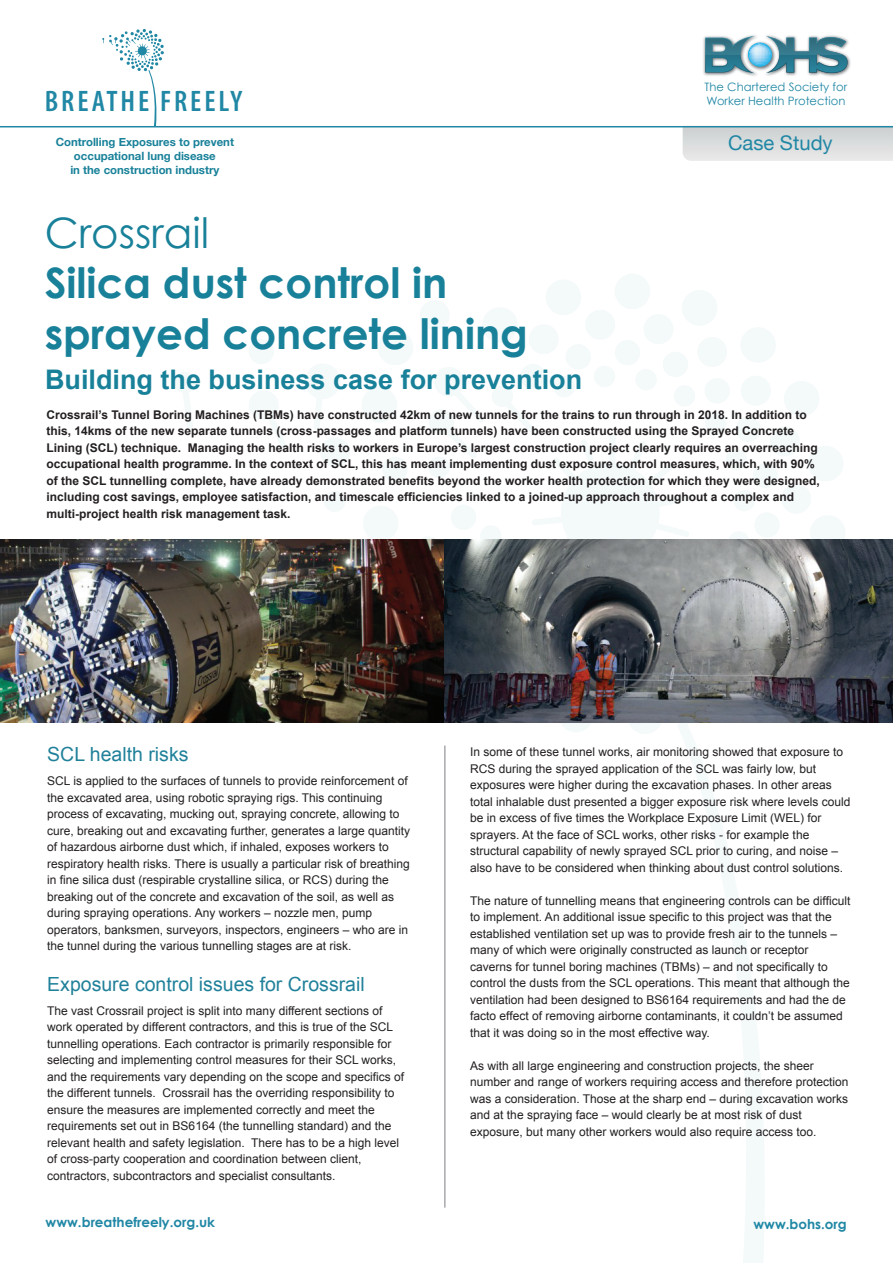
<style>
.page{position:relative;width:893px;height:1263px;background:#fff}
.page>*{position:absolute;margin:0;border:0;box-sizing:border-box;transform-origin:0 0}
.t1{font:700 42px/50.4px "Century Gothic";color:#188199}
.t2{font:42px "Century Gothic";color:#188199}
.t3{font:600 condensed 29.85px "Myriad Pro";letter-spacing:.1em;color:#2087a5}
.t4{font:700 27px "Arial";color:#188199}
.t5{font:20.25px "Helvetica Neue";color:#2087a5}
.t6{font:19.5px "Arial";color:#20819a}
.t7{font:700 13.5px "Century Gothic";color:#2087a5}
.t8{font:12px/16.5px "Arial";color:#231f20}
.t9{font:700 12px/16.5px "Arial";color:#231f20}
.t10{font:11.55px/14px "Century Gothic";color:#2087a5}
.t11{font:700 11.4px/14.2px "Helvetica Neue";color:#188199;text-align:center}
</style>
<div class="page">
<svg style="left:305px;top:364px;width:35px;height:66px"></svg>
<svg style="left:249px;top:391px;width:38px;height:59px"></svg>
<svg style="left:321px;top:438px;width:29px;height:29px"></svg>
<svg style="left:249px;top:339px;width:25px;height:25px"></svg>
<svg style="left:175px;top:372px;width:20px;height:56px"></svg>
<svg style="left:324px;top:491px;width:21px;height:21px"></svg>
<svg style="left:362px;top:274px;width:483px;height:460px"></svg>
<svg style="left:677px;top:723px;width:112px;height:540px"></svg>
<svg style="left:102px;top:29px;width:62px;height:97px"></svg>
<img style="left:766px;top:35px;width:85px;height:42px">
<img style="left:703px;top:35px;width:54px;height:41px">
<svg style="left:705px;top:36px;width:142px;height:37px"></svg>
<svg style="left:683px;top:127px;width:210px;height:34px;background:#d8dbdc"></svg>
<hr style="left:0;top:126px;width:893px;height:1px;background:#2087a5">
<hr style="left:444px;top:746px;width:2px;height:462px;background:#a8a9ad">
<img style="left:0;top:539px;width:444px;height:184px">
<img style="left:444px;top:539px;width:449px;height:184px">
<h2 class="t3" style="left:45px;top:82px;width:199px">BREATHE FREELY</h2>
<p class="t11" style="left:56px;top:134px;width:180px">Controlling Exposures to prevent occupational lung disease<br>in the construction industry</p>
<h1 class="t2" style="left:45px;top:207px;width:166px">Crossrail</h1>
<h1 class="t1" style="left:45px;top:257px;width:485px">Silica dust control in sprayed concrete lining</h1>
<h3 class="t4" style="left:45px;top:362px;width:539px">Building the business case for prevention</h3>
<p class="t10" style="left:705px;top:80px;width:144px">The Chartered Society for<br>Worker Health Protection</p>
<h3 class="t5" style="left:728px;top:131px;width:106px">Case Study</h3>
<p class="t9" style="left:47px;top:407px;width:775px">Crossrail’s Tunnel Boring Machines (TBMs) have constructed 42km of new tunnels for the trains to run through in 2018. In addition to this, 14kms of the new separate tunnels (cross-passages and platform tunnels) have been constructed using the Sprayed Concrete Lining (SCL) technique. Managing the health risks to workers in Europe’s largest construction project clearly requires an overreaching occupational health programme. In the context of SCL, this has meant implementing dust exposure control measures, which, with 90% of the SCL tunnelling complete, have already demonstrated benefits beyond the worker health protection for which they were designed, including cost savings, employee satisfaction, and timescale efficiencies linked to a joined-up approach throughout a complex and multi-project health risk management task.</p>
<h3 class="t6" style="left:47px;top:742px;width:143px">SCL health risks</h3>
<p class="t8" style="left:47px;top:773px;width:364px">SCL is applied to the surfaces of tunnels to provide reinforcement of the excavated area, using robotic spraying rigs. This continuing process of excavating, mucking out, spraying concrete, allowing to cure, breaking out and excavating further, generates a large quantity of hazardous airborne dust which, if inhaled, exposes workers to respiratory health risks. There is usually a particular risk of breathing in fine silica dust (respirable crystalline silica, or RCS) during the breaking out of the concrete and excavation of the soil, as well as during spraying operations. Any workers – nozzle men, pump operators, banksmen, surveyors, inspectors, engineers – who are in the tunnel during the various tunnelling stages are at risk.</p>
<h3 class="t6" style="left:47px;top:971px;width:319px">Exposure control issues for Crossrail</h3>
<p class="t8" style="left:47px;top:1002px;width:358px">The vast Crossrail project is split into many different sections of work operated by different contractors, and this is true of the SCL tunnelling operations. Each contractor is primarily responsible for selecting and implementing control measures for their SCL works, and the requirements vary depending on the scope and specifics of the different tunnels. Crossrail has the overriding responsibility to ensure the measures are implemented correctly and meet the requirements set out in BS6164 (the tunnelling standard) and the relevant health and safety legislation. There has to be a high level of cross-party cooperation and coordination between client, contractors, subcontractors and specialist consultants.</p>
<p class="t8" style="left:470px;top:744px;width:382px">In some of these tunnel works, air monitoring showed that exposure to RCS during the sprayed application of the SCL was fairly low, but exposures were higher during the excavation phases. In other areas total inhalable dust presented a bigger exposure risk where levels could be in excess of five times the Workplace Exposure Limit (WEL) for sprayers. At the face of SCL works, other risks - for example the structural capability of newly sprayed SCL prior to curing, and noise – also have to be considered when thinking about dust control solutions.</p>
<p class="t8" style="left:470px;top:892px;width:382px">The nature of tunnelling means that engineering controls can be difficult to implement. An additional issue specific to this project was that the established ventilation set up was to provide fresh air to the tunnels – many of which were originally constructed as launch or receptor caverns for tunnel boring machines (TBMs) – and not specifically to control the dusts from the SCL operations. This meant that although the ventilation had been designed to BS6164 requirements and had the de facto effect of removing airborne contaminants, it couldn’t be assumed that it was doing so in the most effective way.</p>
<p class="t8" style="left:470px;top:1057px;width:380px">As with all large engineering and construction projects, the sheer number and range of workers requiring access and therefore protection was a consideration. Those at the sharp end – during excavation works and at the spraying face – would clearly be at most risk of dust exposure, but many other workers would also require access too.</p>
<p class="t7" style="left:46px;top:1213px;width:171px">www.breathefreely.org.uk</p>
<p class="t7" style="left:753px;top:1216px;width:95px">www.bohs.org</p>
</div>
